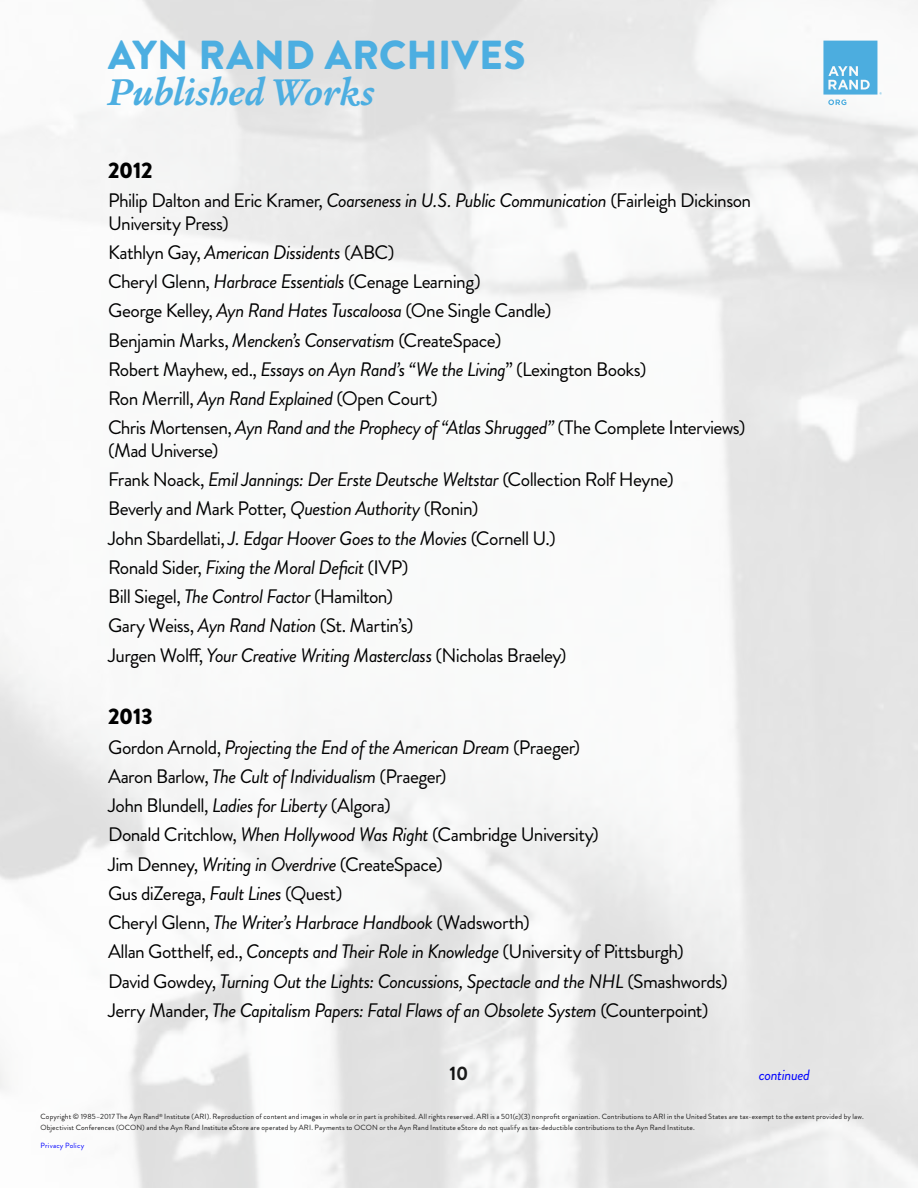
<style>
.page{position:relative;width:918px;height:1188px;background:#fff}
.page>*{position:absolute;margin:0;border:0;box-sizing:border-box;transform-origin:0 0}
.t1{font:900 40.5px "Brandon Grotesque";letter-spacing:.01em;color:#4caee1}
.t2{font:italic 700 40.5px "Legacy Serif ITC Pro";color:#4caee1}
.t3{font:900 22.5px "Brandon Grotesque";letter-spacing:-.015em;color:#000}
.t4{font:19.5px/29.2px "Brandon Grotesque";letter-spacing:-.03em;color:#000}
.t5{font:italic 19.5px/29.2px "Brandon Grotesque";letter-spacing:-.03em;color:#000}
.t6{font:700 19.5px "Brandon Grotesque";color:#000}
.t7{font:italic 15px "Brandon Grotesque";letter-spacing:-.025em;color:#00f}
.t8{font:7.5px/10.5px "Brandon Grotesque";letter-spacing:.015em;color:#1c1b1b}
.t9{font:7.5px "Brandon Grotesque";letter-spacing:.03em;color:#00f}
.s1{font-style:italic}
.s2{font-style:normal}
</style>
<div class="page">
<svg style="left:823px;top:41px;width:59px;height:64px"></svg>
<h1 class="t1" style="left:108px;top:26px;width:419px">AYN RAND ARCHIVES</h1>
<h1 class="t2" style="left:108px;top:66px;width:268px">Published Works</h1>
<p class="t3" style="left:108px;top:154px;width:46px">2012</p>
<p class="t4" style="left:108px;top:189px;width:645px;line-height:22.5px">Philip Dalton and Eric Kramer, <span class="s1">Coarseness in U.S. Public Communication</span> (Fairleigh Dickinson<br>University Press)</p>
<p class="t4" style="left:108px;top:238px;width:639px">Kathlyn Gay, <span class="s1">American Dissidents</span> (ABC)<br>Cheryl Glenn, <span class="s1">Harbrace Essentials</span> (Cenage Learning)<br>George Kelley, <span class="s1">Ayn Rand Hates Tuscaloosa</span> (One Single Candle)<br>Benjamin Marks, <span class="s1">Mencken’s Conservatism</span> (CreateSpace)<br>Robert Mayhew, ed., <span class="s1">Essays on Ayn Rand’s “We the Living</span>” (Lexington Books)<br>Ron Merrill, <span class="s1">Ayn Rand Explained</span> (Open Court)<br>Chris Mortensen, <span class="s1">Ayn Rand and the Prophecy of “Atlas Shrugged”</span> (The Complete Interviews)</p>
<p class="t4" style="left:108px;top:436px;width:567px">(Mad Universe)<br>Frank Noack, <span class="s1">Emil Jannings: Der Erste Deutsche Weltstar</span> (Collection Rolf Heyne)<br>Beverly and Mark Potter, <span class="s1">Question Authority</span> (Ronin)<br>John Sbardellati, <span class="s1">J. Edgar Hoover Goes to the Movies</span> (Cornell U.)<br>Ronald Sider, <span class="s1">Fixing the Moral Deficit</span> (IVP)<br>Bill Siegel, <span class="s1">The Control Factor</span> (Hamilton)<br>Gary Weiss, <span class="s1">Ayn Rand Nation</span> (St. Martin’s)<br>Jurgen Wolff, <span class="s1">Your Creative Writing Masterclass</span> (Nicholas Braeley)</p>
<p class="t3" style="left:108px;top:701px;width:46px">2013</p>
<p class="t5" style="left:108px;top:733px;width:621px"><span class="s2">Gordon Arnold,</span> Projecting the End of the American Dream <span class="s2">(Praeger)<br>Aaron Barlow,</span> The Cult of Individualism <span class="s2">(Praeger)<br>John Blundell,</span> Ladies for Liberty <span class="s2">(Algora)<br>Donald Critchlow,</span> When Hollywood Was Right <span class="s2">(Cambridge University)<br>Jim Denney,</span> Writing in Overdrive <span class="s2">(CreateSpace)<br>Gus diZerega,</span> Fault Lines <span class="s2">(Quest)<br>Cheryl Glenn,</span> The Writer’s Harbrace Handbook <span class="s2">(Wadsworth)<br>Allan Gotthelf, ed.,</span> Concepts and Their Role in Knowledge <span class="s2">(University of Pittsburgh)<br>David Gowdey,</span> Turning Out the Lights: Concussions, Spectacle and the NHL <span class="s2">(Smashwords)<br>Jerry Mander,</span> The Capitalism Papers: Fatal Flaws of an Obsolete System <span class="s2">(Counterpoint)</span></p>
<p class="t6" style="left:450px;top:1060px;width:20px">10</p>
<p class="t7" style="left:759px;top:1065px;width:53px">continued</p>
<p class="t8" style="left:40px;top:1111px;width:825px">Copyright © 1985–2017 The Ayn Rand<sup>®</sup> Institute (ARI). Reproduction of content and images in whole or in part is prohibited. All rights reserved. ARI is a 501(c)(3) nonprofit organization. Contributions to ARI in the United States are tax-exempt to the extent provided by law.<br>Objectivist Conferences (OCON) and the Ayn Rand Institute eStore are operated by ARI. Payments to OCON or the Ayn Rand Institute eStore do not qualify as tax-deductible contributions to the Ayn Rand Institute.</p>
<p class="t9" style="left:41px;top:1140px;width:45px">Privacy Policy</p>
</div>
